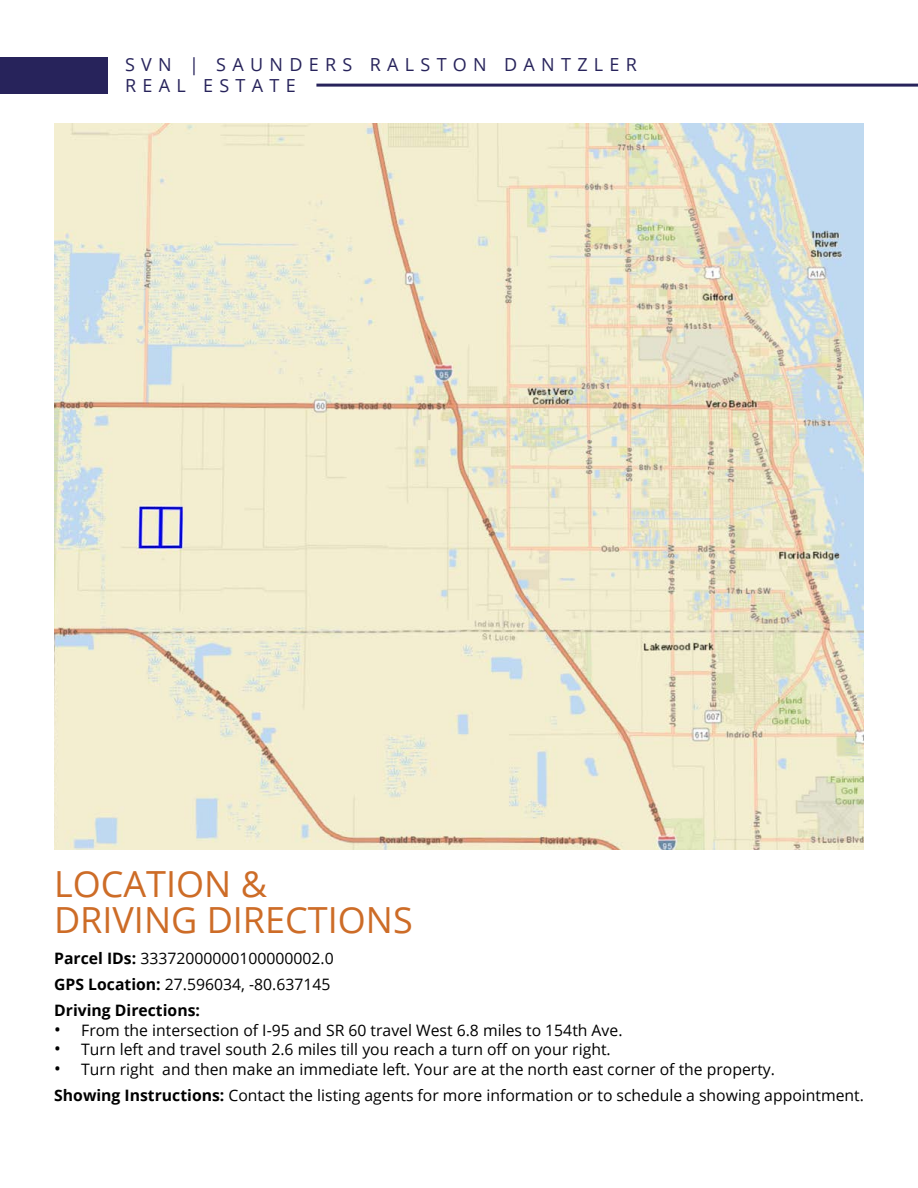
<style>
.page{position:relative;width:918px;height:1188px;background:#fff}
.page>*{position:absolute;margin:0;border:0;box-sizing:border-box;transform-origin:0 0}
.t1{font:36px/36px "Open Sans";color:#cd6c27}
.t2{font:18px/21.6px "Open Sans";letter-spacing:.35em;color:#27235b}
.t3{font:15.75px "Open Sans";color:#000}
.t4{font:700 15.75px "Open Sans";color:#000}
.s1{font-weight:700}
.s2{font-size:18px}
</style>
<div class="page">
<div style="left:0;top:57px;width:108px;height:36px;background:#27235b"></div>
<hr style="left:316px;top:84px;width:602px;height:3px;background:#27235b">
<img style="left:55px;top:124px;width:808px;height:726px">
<p class="t2" style="left:125px;top:53px;width:513px">SVN | SAUNDERS RALSTON DANTZLER<br>REAL ESTATE</p>
<p class="t1" style="left:54px;top:865px;width:360px">LOCATION &amp;<br>DRIVING DIRECTIONS</p>
<p class="t3" style="left:54px;top:947px;width:281px"><span class="s1">Parcel IDs:</span> 33372000000100000002.0</p>
<p class="t3" style="left:54px;top:974px;width:278px"><span class="s1">GPS Location:</span> 27.596034, -80.637145</p>
<p class="t4" style="left:54px;top:999px;width:147px">Driving Directions:</p>
<p class="t3" style="left:54px;top:1019px;width:570px"><span class="s2">•</span> From the intersection of I-95 and SR 60 travel West 6.8 miles to 154th Ave.</p>
<p class="t3" style="left:54px;top:1039px;width:558px"><span class="s2">•</span> Turn left and travel south 2.6 miles till you reach a turn off on your right.</p>
<p class="t3" style="left:54px;top:1058px;width:722px"><span class="s2">•</span> Turn right and then make an immediate left. Your are at the north east corner of the property.</p>
<p class="t3" style="left:54px;top:1085px;width:811px"><span class="s1">Showing Instructions:</span> Contact the listing agents for more information or to schedule a showing appointment.</p>
</div>
